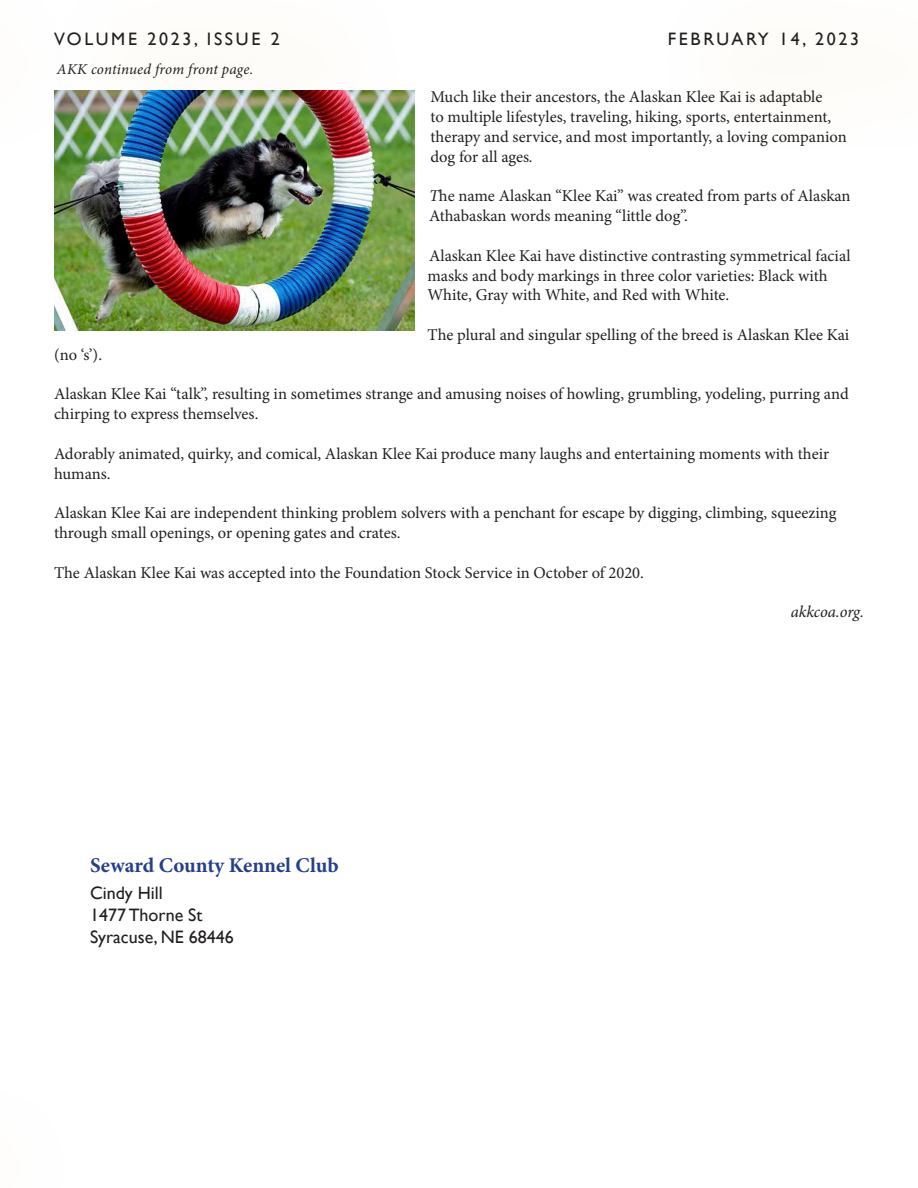
<style>
.page{position:relative;width:918px;height:1188px;background:#fff}
.page>*{position:absolute;margin:0;border:0;box-sizing:border-box;transform-origin:0 0}
.t1{font:700 21px "Minion Pro";letter-spacing:-.005em;color:#253f8e}
.t2{font:18px "Gill Sans";color:#231f20}
.t3{font:18px "Gill Sans";letter-spacing:.15em;color:#231f20}
.t4{font:16.5px/19.8px "Minion Pro";color:#231f20}
.t5{font:italic 16.5px "Minion Pro";letter-spacing:-.005em;color:#231f20}
.t6{font:italic 15px "Minion Pro";letter-spacing:.01em;color:#231f20}
.s1{font-style:italic}
</style>
<div class="page">
<img style="left:54px;top:90px;width:360px;height:241px">
<p class="t3" style="left:54px;top:28px;width:227px">VOLUME 2023, ISSUE 2</p>
<p class="t3" style="left:668px;top:28px;width:193px">FEBRUARY 14, 2023</p>
<p class="t6" style="left:57px;top:59px;width:198px">AKK continued from front page.</p>
<p class="t4" style="left:430px;top:87px;width:418px">Much like their ancestors, the Alaskan Klee Kai is adaptable<br>to multiple lifestyles, traveling, hiking, sports, entertainment, therapy and service, and most importantly, a loving companion dog for all ages<span class="s1">.</span></p>
<p class="t4" style="left:429px;top:186px;width:423px"><span class="s1">T</span>he name Alaskan “Klee Kai” was created from parts of Alaskan<br>Athabaskan words meaning “little dog”.</p>
<p class="t4" style="left:428px;top:246px;width:425px">Alaskan Klee Kai have distinctive contrasting symmetrical facial masks and body markings in three color varieties: Black with<br>White, Gray with White, and Red with White.</p>
<p class="t4" style="left:428px;top:325px;width:423px">The plural and singular spelling of the breed is Alaskan Klee Kai</p>
<p class="t4" style="left:54px;top:345px;width:50px">(no ‘s’).</p>
<p class="t4" style="left:54px;top:384px;width:796px">Alaskan Klee Kai “talk”, resulting in sometimes strange and amusing noises of howling, grumbling, yodeling, purring and chirping to express themselves.</p>
<p class="t4" style="left:54px;top:444px;width:777px">Adorably animated, quirky, and comical, Alaskan Klee Kai produce many laughs and entertaining moments with their humans.</p>
<p class="t4" style="left:54px;top:503px;width:784px">Alaskan Klee Kai are independent thinking problem solvers with a penchant for escape by digging, climbing, squeezing through small openings, or opening gates and crates.</p>
<p class="t4" style="left:54px;top:562px;width:592px">The Alaskan Klee Kai was accepted into the Foundation Stock Service in October of 2020.</p>
<p class="t5" style="left:791px;top:601px;width:75px">akkcoa.org.</p>
<p class="t1" style="left:90px;top:851px;width:250px">Seward County Kennel Club</p>
<p class="t2" style="left:90px;top:883px;width:74px">Cindy Hill</p>
<p class="t2" style="left:90px;top:904px;width:114px">1477 Thorne St</p>
<p class="t2" style="left:90px;top:926px;width:145px">Syracuse, NE 68446</p>
</div>
